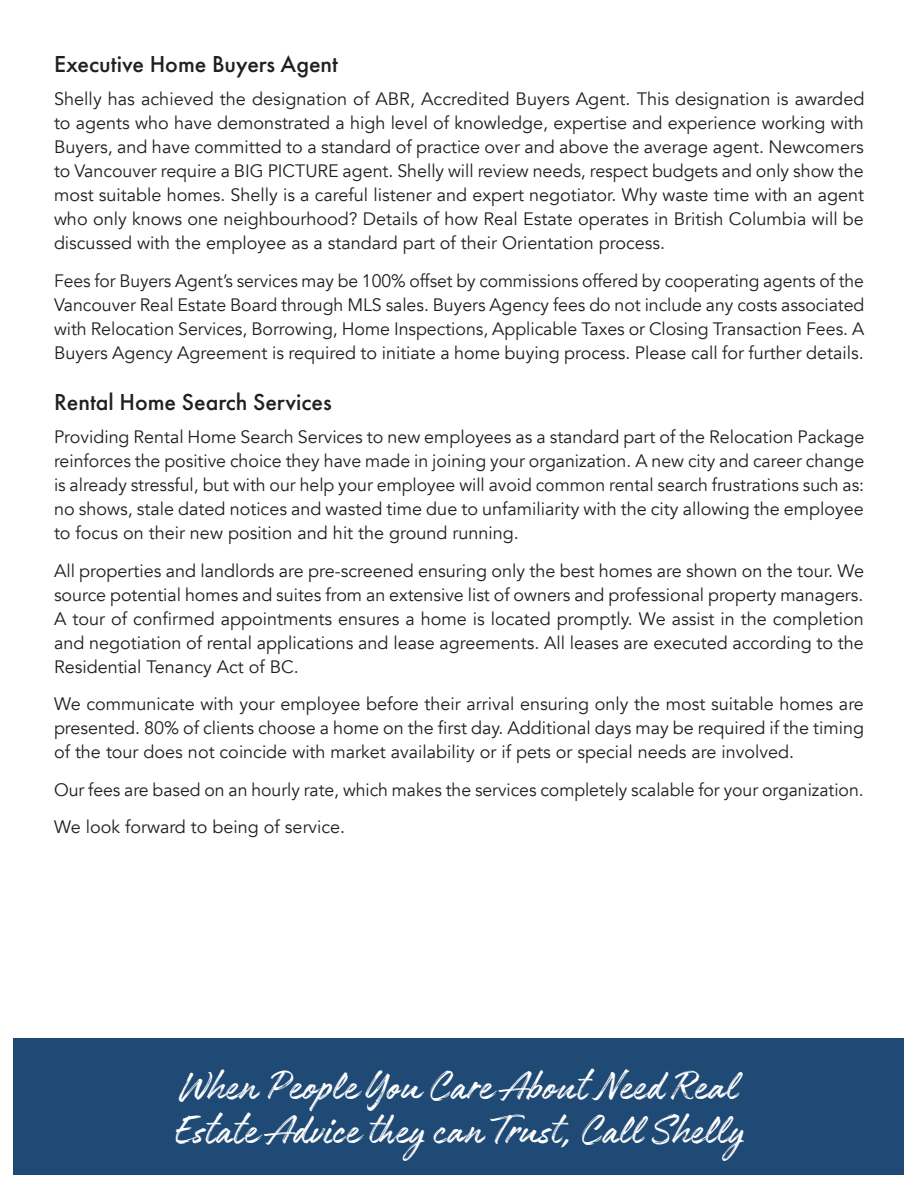
<style>
.page{position:relative;width:918px;height:1188px;background:#fff}
.page>*{position:absolute;margin:0;border:0;box-sizing:border-box;transform-origin:0 0}
.Front_-_Price{font:46.5px "Authenia";color:#fff}
.Subheading{font:500 24px "Futura PT";color:#231f20}
.Body_Copy{font:18px/24px "Avenir";color:#231f20;text-align:justify}
</style>
<div class="page">
<div style="left:14px;top:1038px;width:890px;height:136px;background:#1f4a75"></div>
<p class="Subheading" style="left:54px;top:50px;width:286px">Executive Home Buyers Agent</p>
<p class="Body_Copy" style="left:54px;top:87px;width:812px">Shelly has achieved the designation of ABR, Accredited Buyers Agent. This designation is awarded to agents who have demonstrated a high level of knowledge, expertise and experience working with Buyers, and have committed to a standard of practice over and above the average agent. Newcomers to Vancouver require a BIG PICTURE agent. Shelly will review needs, respect budgets and only show the most suitable homes. Shelly is a careful listener and expert negotiator. Why waste time with an agent who only knows one neighbourhood? Details of how Real Estate operates in British Columbia will be discussed with the employee as a standard part of their Orientation process.</p>
<p class="Body_Copy" style="left:54px;top:269px;width:812px">Fees for Buyers Agent’s services may be 100% offset by commissions offered by cooperating agents of the Vancouver Real Estate Board through MLS sales. Buyers Agency fees do not include any costs associated with Relocation Services, Borrowing, Home Inspections, Applicable Taxes or Closing Transaction Fees. A Buyers Agency Agreement is required to initiate a home buying process. Please call for further details.</p>
<p class="Subheading" style="left:54px;top:388px;width:279px">Rental Home Search Services</p>
<p class="Body_Copy" style="left:54px;top:425px;width:812px">Providing Rental Home Search Services to new employees as a standard part of the Relocation Package reinforces the positive choice they have made in joining your organization. A new city and career change is already stressful, but with our help your employee will avoid common rental search frustrations such as: no shows, stale dated notices and wasted time due to unfamiliarity with the city allowing the employee to focus on their new position and hit the ground running.</p>
<p class="Body_Copy" style="left:54px;top:559px;width:812px">All properties and landlords are pre-screened ensuring only the best homes are shown on the tour. We source potential homes and suites from an extensive list of owners and professional property managers.<br>A tour of confirmed appointments ensures a home is located promptly. We assist in the completion and negotiation of rental applications and lease agreements. All leases are executed according to the Residential Tenancy Act of BC.</p>
<p class="Body_Copy" style="left:54px;top:692px;width:812px">We communicate with your employee before their arrival ensuring only the most suitable homes are presented. 80% of clients choose a home on the first day. Additional days may be required if the timing of the tour does not coincide with market availability or if pets or special needs are involved.</p>
<p class="Body_Copy" style="left:54px;top:778px;width:811px">Our fees are based on an hourly rate, which makes the services completely scalable for your organization.</p>
<p class="Body_Copy" style="left:54px;top:815px;width:293px">We look forward to being of service.</p>
<p class="Front_-_Price" style="left:181px;top:1063px;width:559px">When People You Care About Need Real</p>
<p class="Front_-_Price" style="left:174px;top:1106px;width:571px">Estate Advice they can Trust, Call Shelly</p>
</div>
